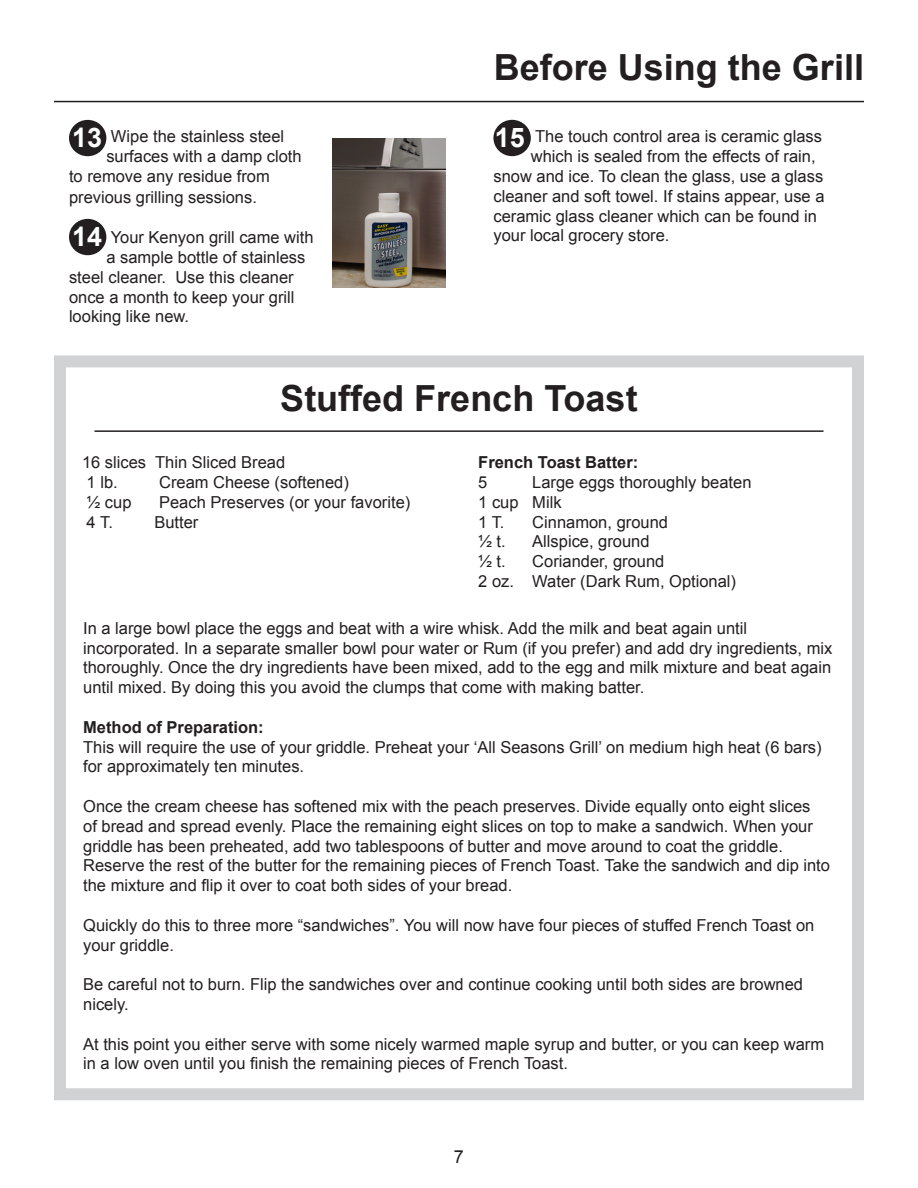
<style>
.page{position:relative;width:918px;height:1188px;background:#fff}
.page>*{position:absolute;margin:0;border:0;box-sizing:border-box;transform-origin:0 0}
.t1{font:700 36px "Arial";color:#231f20}
.t2{font:700 27px "Arial";color:#fff}
.t3{font:18px "Arial";color:#231f20}
.t4{font:16.5px/19.8px "Arial";color:#231f20}
.t5{font:700 16.5px "Arial";color:#231f20}
</style>
<div class="page">
<hr style="left:54px;top:101px;width:810px;height:1px;background:#231f20">
<div style="left:69px;top:120px;width:37px;height:36px;background:#231f20;border-radius:50%"></div>
<div style="left:69px;top:219px;width:37px;height:36px;background:#231f20;border-radius:50%"></div>
<div style="left:493px;top:120px;width:38px;height:36px;background:#231f20;border-radius:50%"></div>
<img style="left:333px;top:138px;width:112px;height:150px">
<div style="left:54px;top:355px;width:810px;height:745px;border:12px solid #d1d2d4"></div>
<hr style="left:94px;top:430px;width:730px;height:2px;background:#231f20">
<p class="t2" style="left:72px;top:120px;width:32px">13</p>
<p class="t4" style="left:111px;top:127px;width:175px">Wipe the stainless steel</p>
<p class="t4" style="left:106px;top:147px;width:197px">surfaces with a damp cloth</p>
<p class="t4" style="left:69px;top:166px;width:202px">to remove any residue from</p>
<p class="t4" style="left:69px;top:187px;width:189px">previous grilling sessions.</p>
<p class="t4" style="left:111px;top:228px;width:204px">Your Kenyon grill came with</p>
<p class="t4" style="left:106px;top:247px;width:201px">a sample bottle of stainless</p>
<p class="t4" style="left:69px;top:267px;width:226px">steel cleaner. Use this cleaner</p>
<p class="t4" style="left:69px;top:287px;width:227px">once a month to keep your grill</p>
<p class="t4" style="left:69px;top:307px;width:122px">looking like new.</p>
<p class="t2" style="left:72px;top:219px;width:32px">14</p>
<p class="t1" style="left:494px;top:44px;width:372px">Before Using the Grill</p>
<p class="t2" style="left:495px;top:120px;width:32px">15</p>
<p class="t4" style="left:535px;top:127px;width:289px">The touch control area is ceramic glass</p>
<p class="t4" style="left:531px;top:147px;width:286px">which is sealed from the effects of rain,</p>
<p class="t4" style="left:493px;top:166px;width:331px">snow and ice. To clean the glass, use a glass</p>
<p class="t4" style="left:493px;top:186px;width:333px">cleaner and soft towel. If stains appear, use a</p>
<p class="t4" style="left:493px;top:206px;width:325px">ceramic glass cleaner which can be found in</p>
<p class="t4" style="left:493px;top:226px;width:178px">your local grocery store.</p>
<p class="t1" style="left:280px;top:374px;width:359px">Stuffed French Toast</p>
<p class="t4" style="left:82px;top:453px;width:205px">16 slices Thin Sliced Bread</p>
<p class="t4" style="left:87px;top:472px;width:33px">1 lb.</p>
<p class="t4" style="left:159px;top:472px;width:191px">Cream Cheese (softened)</p>
<p class="t4" style="left:87px;top:492px;width:46px">½ cup</p>
<p class="t4" style="left:159px;top:492px;width:253px">Peach Preserves (or your favorite)</p>
<p class="t4" style="left:87px;top:512px;width:28px">4 T.</p>
<p class="t4" style="left:154px;top:512px;width:46px">Butter</p>
<p class="t5" style="left:478px;top:451px;width:162px">French Toast Batter:</p>
<p class="t4" style="left:478px;top:472px;width:11px">5</p>
<p class="t4" style="left:532px;top:472px;width:221px">Large eggs thoroughly beaten</p>
<p class="t4" style="left:478px;top:492px;width:85px">1 cup Milk</p>
<p class="t4" style="left:478px;top:512px;width:28px">1 T.</p>
<p class="t4" style="left:532px;top:512px;width:137px">Cinnamon, ground</p>
<p class="t4" style="left:478px;top:532px;width:29px">½ t.</p>
<p class="t4" style="left:532px;top:532px;width:119px">Allspice, ground</p>
<p class="t4" style="left:478px;top:552px;width:29px">½ t.</p>
<p class="t4" style="left:532px;top:552px;width:134px">Coriander, ground</p>
<p class="t4" style="left:478px;top:571px;width:259px">2 oz. Water (Dark Rum, Optional)</p>
<p class="t4" style="left:83px;top:618px;width:751px">In a large bowl place the eggs and beat with a wire whisk. Add the milk and beat again until incorporated. In a separate smaller bowl pour water or Rum (if you prefer) and add dry ingredients, mix thoroughly. Once the dry ingredients have been mixed, add to the egg and milk mixture and beat again until mixed. By doing this you avoid the clumps that come with making batter.</p>
<p class="t5" style="left:83px;top:716px;width:182px">Method of Preparation:</p>
<p class="t4" style="left:83px;top:737px;width:740px">This will require the use of your griddle. Preheat your ‘All Seasons Grill’ on medium high heat (6 bars) for approximately ten minutes.</p>
<p class="t4" style="left:83px;top:797px;width:748px">Once the cream cheese has softened mix with the peach preserves. Divide equally onto eight slices<br>of bread and spread evenly. Place the remaining eight slices on top to make a sandwich. When your griddle has been preheated, add two tablespoons of butter and move around to coat the griddle.<br>Reserve the rest of the butter for the remaining pieces of French Toast. Take the sandwich and dip into the mixture and flip it over to coat both sides of your bread.</p>
<p class="t4" style="left:83px;top:915px;width:733px">Quickly do this to three more “sandwiches”. You will now have four pieces of stuffed French Toast on your griddle.</p>
<p class="t4" style="left:83px;top:975px;width:721px">Be careful not to burn. Flip the sandwiches over and continue cooking until both sides are browned nicely.</p>
<p class="t4" style="left:83px;top:1034px;width:743px">At this point you either serve with some nicely warmed maple syrup and butter, or you can keep warm in a low oven until you finish the remaining pieces of French Toast.</p>
<p class="t3" style="left:454px;top:1145px;width:12px">7</p>
</div>
